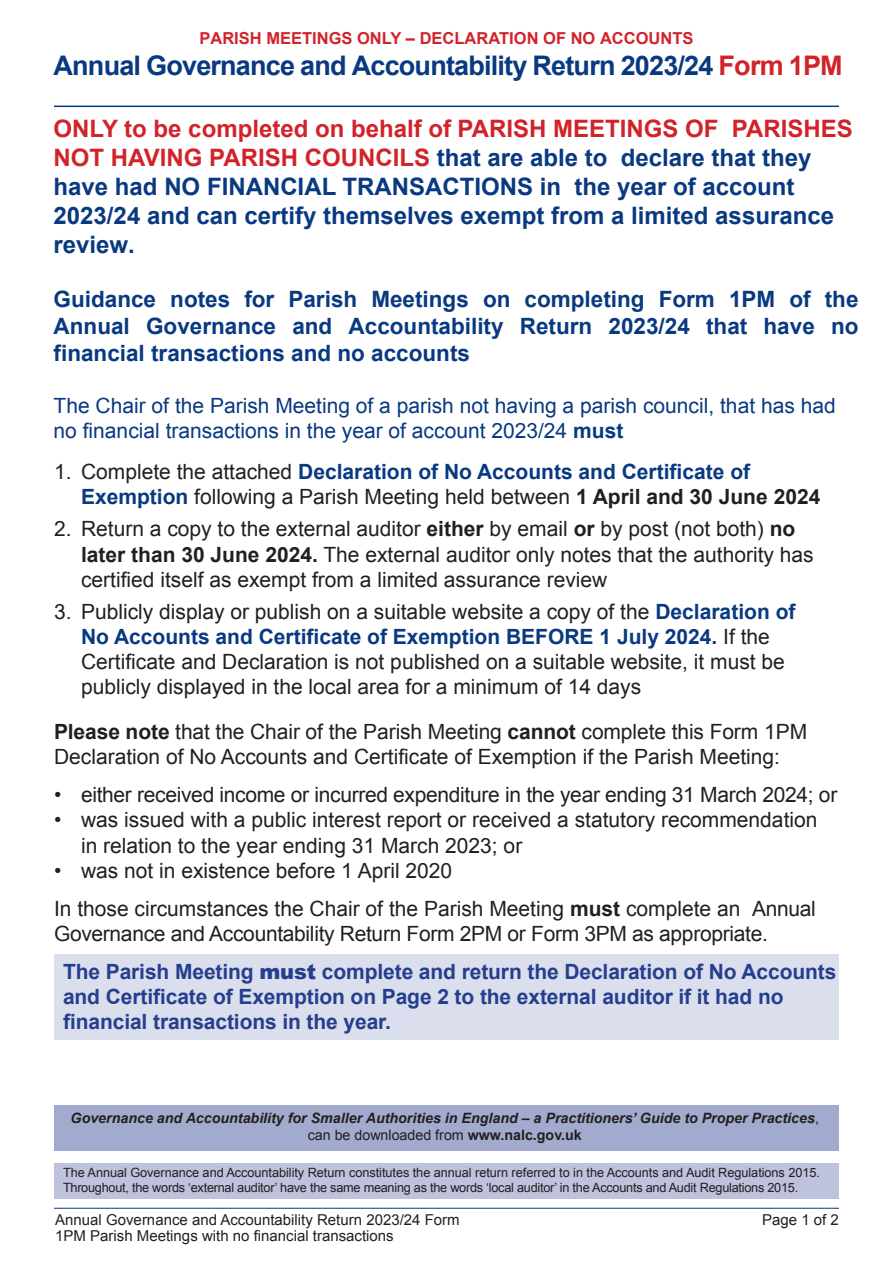
<style>
.page{position:relative;width:893px;height:1263px;background:#fff}
.page>*{position:absolute;margin:0;border:0;box-sizing:border-box;transform-origin:0 0}
.t1{font:700 27px "Arial";letter-spacing:-.03em;color:#083981}
.t2{font:700 24px/28.8px "Arial";color:#083981}
.t3{font:700 22.5px/27px "Arial";color:#083981;text-align:justify}
.t4{font:21px/25.2px "Arial";color:#231f20}
.t5{font:700 21px/25.2px "Arial";letter-spacing:-.005em;color:#253f8e}
.t6{font:21px/25.2px "Arial";color:#083981}
.t7{font:700 16.5px "Arial";color:#d1232a}
.t8{font:15px "Arial";color:#231f20}
.t9{font:italic 700 14.25px/16.5px "Arial";color:#231f20;text-align:center}
.t10{font:12.75px/15px "Arial";letter-spacing:-.005em;color:#231f20}
.s1{color:#d1232a}
.s2{font-weight:700}
.s3{font-weight:700;color:#083981}
.s4{font-weight:900}
.s5{font-weight:400;font-style:normal}
.s6{font-style:normal}
</style>
<div class="page">
<div style="left:54px;top:954px;width:784px;height:86px;background:#dbdeec"></div>
<hr style="left:54px;top:106px;width:785px;height:1px;background:#083981">
<hr style="left:54px;top:1208px;width:785px;height:1px;background:#083981">
<div style="left:54px;top:1163px;width:785px;height:35px;background:#bec2dc"></div>
<div style="left:54px;top:1106px;width:785px;height:45px;background:#a2aacd"></div>
<p class="t7" style="left:199px;top:27px;width:496px">PARISH MEETINGS ONLY – DECLARATION OF NO ACCOUNTS</p>
<p class="t1" style="left:54px;top:48px;width:791px">Annual Governance and Accountability Return 2023/24 <span class="s1">Form 1PM</span></p>
<p class="t2" style="left:54px;top:115px;width:801px"><span class="s1">ONLY to be completed on behalf of PARISH MEETINGS OF PARISHES NOT HAVING PARISH COUNCILS</span> that are able to declare that they have had NO FINANCIAL TRANSACTIONS in the year of account 2023/24 and can certify themselves exempt from a limited assurance review.</p>
<p class="t3" style="left:54px;top:286px;width:806px">Guidance notes for Parish Meetings on completing Form 1PM of the Annual Governance and Accountability Return 2023/24 that have no financial transactions and no accounts</p>
<p class="t6" style="left:54px;top:393px;width:784px">The Chair of the Parish Meeting of a parish not having a parish council, that has had no financial transactions in the year of account 2023/24 <span class="s2">must</span></p>
<p class="t4" style="left:81px;top:459px;width:741px;text-indent:-27px">1. Complete the attached <span class="s3">Declaration of No Accounts and Certificate of<br>Exemption</span> following a Parish Meeting held between <span class="s2">1 April and 30 June 2024</span></p>
<p class="t4" style="left:81px;top:516px;width:734px;text-indent:-27px">2. Return a copy to the external auditor <span class="s2">either</span> by email <span class="s2">or</span> by post (not both) <span class="s2">no later than 30 June 2024.</span> The external auditor only notes that the authority has certified itself as exempt from a limited assurance review</p>
<p class="t4" style="left:81px;top:599px;width:716px;text-indent:-27px">3. Publicly display or publish on a suitable website a copy of the <span class="s3">Declaration of No Accounts and Certificate of Exemption BEFORE 1 July 2024.</span> If the Certificate and Declaration is not published on a suitable website, it must be publicly displayed in the local area for a minimum of 14 days</p>
<p class="t4" style="left:54px;top:719px;width:755px"><span class="s2">Please note</span> that the Chair of the Parish Meeting <span class="s2">cannot</span> complete this Form 1PM<br>Declaration of No Accounts and Certificate of Exemption if the Parish Meeting:</p>
<p class="t4" style="left:54px;top:782px;width:785px">• either received income or incurred expenditure in the year ending 31 March 2024; or</p>
<p class="t4" style="left:81px;top:807px;width:738px;text-indent:-27px">• was issued with a public interest report or received a statutory recommendation in relation to the year ending 31 March 2023; or</p>
<p class="t4" style="left:54px;top:858px;width:400px">• was not in existence before 1 April 2020</p>
<p class="t4" style="left:54px;top:896px;width:763px">In those circumstances the Chair of the Parish Meeting <span class="s2">must</span> complete an Annual<br>Governance and Accountability Return Form 2PM or Form 3PM as appropriate.</p>
<p class="t5" style="left:63px;top:959px;width:775px">The Parish Meeting <span class="s4">must</span> complete and return the Declaration of No Accounts and Certificate of Exemption on Page 2 to the external auditor if it had no financial transactions in the year.</p>
<p class="t9" style="left:71px;top:1111px;width:750px">Governance and Accountability for Smaller Authorities in England – a Practitioners’ Guide to Proper Practices<span class="s5">, can be downloaded from</span> <span class="s6">www.nalc.gov.uk</span></p>
<p class="t10" style="left:63px;top:1165px;width:758px">The Annual Governance and Accountability Return constitutes the annual return referred to in the Accounts and Audit Regulations 2015.<br>Throughout, the words ‘external auditor’ have the same meaning as the words ‘local auditor’ in the Accounts and Audit Regulations 2015.</p>
<p class="t8" style="left:55px;top:1210px;width:406px">Annual Governance and Accountability Return 2023/24 Form</p>
<p class="t8" style="left:762px;top:1210px;width:78px">Page 1 of 2</p>
<p class="t8" style="left:55px;top:1226px;width:340px">1PM Parish Meetings with no financial transactions</p>
</div>
